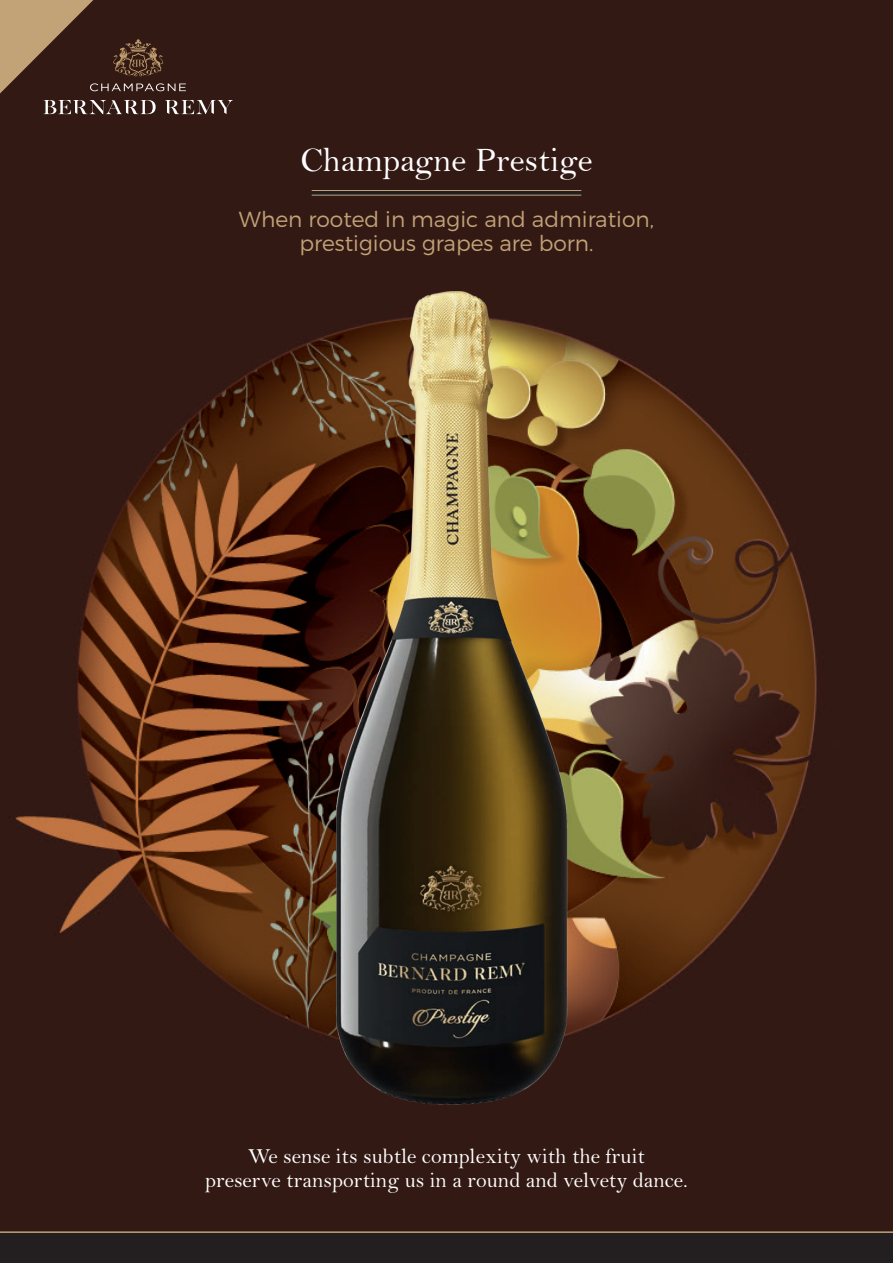
<style>
.page{position:relative;width:893px;height:1263px;background:#331914}
.page>*{position:absolute;margin:0;border:0;box-sizing:border-box;transform-origin:0 0}
.t1{font:34.5px "Bell";color:#fff}
.t2{font:21.75px/24px "Bell MT Std";color:#fff;text-align:center}
.t3{font:300 21.75px/24px "Montserrat";color:#c2a277;text-align:center}
</style>
<div class="page">
<img style="left:15px;top:344px;width:802px;height:683px">
<img style="left:287px;top:291px;width:304px;height:814px">
<svg style="left:311px;top:191px;width:270px;height:4px"></svg>
<div style="left:0;top:1233px;width:893px;height:30px;background:#231f20"></div>
<hr style="left:0;top:1231px;width:893px;height:2px;background:#c2a277">
<hr style="left:312px;top:190px;width:269px;height:1px;background:#c2a277">
<hr style="left:312px;top:195px;width:269px;height:1px;background:#c2a277">
<svg style="left:43px;top:100px;width:113px;height:14px"></svg>
<svg style="left:165px;top:100px;width:68px;height:14px"></svg>
<svg style="left:0;top:0;width:186px;height:94px"></svg>
<p class="t1" style="left:300px;top:139px;width:294px">Champagne Prestige</p>
<p class="t3" style="left:239px;top:207px;width:417px">When rooted in magic and admiration, prestigious grapes are born.</p>
<p class="t2" style="left:205px;top:1145px;width:484px">We sense its subtle complexity with the fruit<br>preserve transporting us in a round and velvety dance.</p>
</div>
